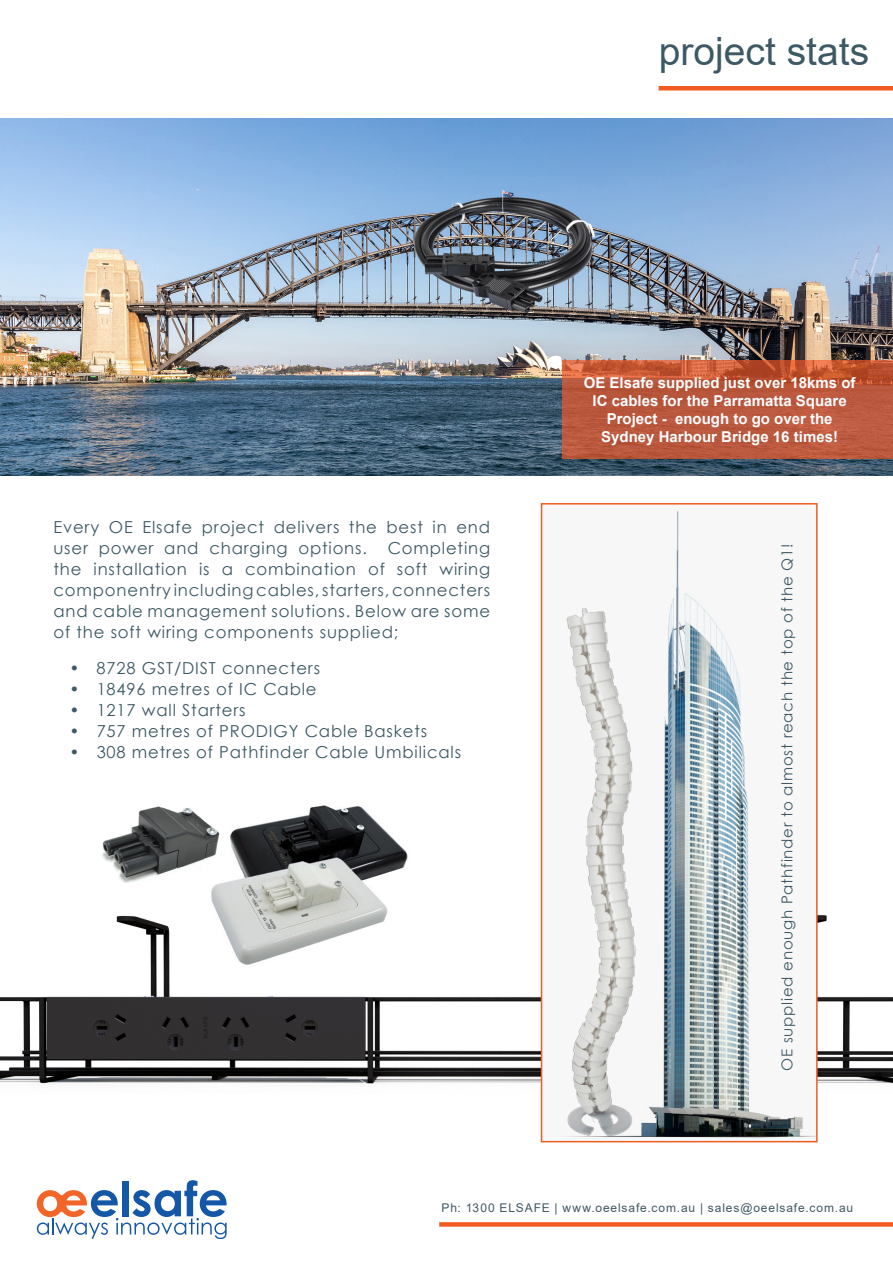
<style>
.page{position:relative;width:893px;height:1263px;background:#fff}
.page>*{position:absolute;margin:0;border:0;box-sizing:border-box;transform-origin:0 0}
.t1{font:39px "Arial";color:#3d5965}
.component_body_text{font:16.5px/21px "Century Gothic";letter-spacing:.05em;color:#3d5965}
.t2{font:700 15px/18px "Arial";color:#fbfdfe;text-align:center}
.component_body_text-2{font:15px "Century Gothic";letter-spacing:.05em;color:#3d5965}
.t3{font:12px "Arial";letter-spacing:.075em;color:#3f5864}
</style>
<div class="page">
<svg style="left:37px;top:1180px;width:190px;height:58px"></svg>
<div style="left:439px;top:1222px;width:454px;height:5px;background:#f25b21"></div>
<img style="left:0;top:912px;width:893px;height:181px">
<img style="left:0;top:118px;width:893px;height:357px">
<svg style="left:562px;top:360px;width:331px;height:99px;background:#bc583b"></svg>
<div style="left:659px;top:86px;width:234px;height:5px;background:#f25b21"></div>
<img style="left:207px;top:805px;width:208px;height:161px">
<img style="left:102px;top:805px;width:119px;height:77px">
<img style="left:544px;top:510px;width:271px;height:628px">
<div style="left:541px;top:503px;width:277px;height:639px;border:2px solid #f25b21"></div>
<img style="left:555px;top:564px;width:99px;height:574px">
<p class="t1" style="left:659px;top:24px;width:212px">project stats</p>
<p class="component_body_text" style="left:53px;top:516px;width:438px">Every OE Elsafe project delivers the best in end user power and charging options.</p>
<p class="component_body_text" style="left:53px;top:537px;width:438px;text-align:justify;text-indent:334px">Completing the installation is a combination of soft wiring componentry including cables, starters, connecters and cable management solutions. Below are some of the soft wiring components supplied;</p>
<p class="component_body_text" style="left:70px;top:657px;width:252px">• 8728 GST/DIST connecters</p>
<p class="component_body_text" style="left:70px;top:678px;width:248px">• 18496 metres of IC Cable</p>
<p class="component_body_text" style="left:70px;top:699px;width:178px">• 1217 wall Starters</p>
<p class="component_body_text" style="left:70px;top:720px;width:359px">• 757 metres of PRODIGY Cable Baskets</p>
<p class="component_body_text" style="left:70px;top:741px;width:393px">• 308 metres of Pathfinder Cable Umbilicals</p>
<p class="t2" style="left:584px;top:374px;width:273px">OE Elsafe supplied just over 18kms of IC cables for the Parramatta Square Project - enough to go over the Sydney Harbour Bridge 16 times!</p>
<p class="component_body_text-2" style="left:776px;top:1070px;width:529px;rotate:-90deg">OE supplied enough Pathfinder to almost reach the top of the Q1!</p>
<p class="t3" style="left:442px;top:1199px;width:413px">Ph: 1300 ELSAFE | www.oeelsafe.com.au | sales@oeelsafe.com.au</p>
</div>
